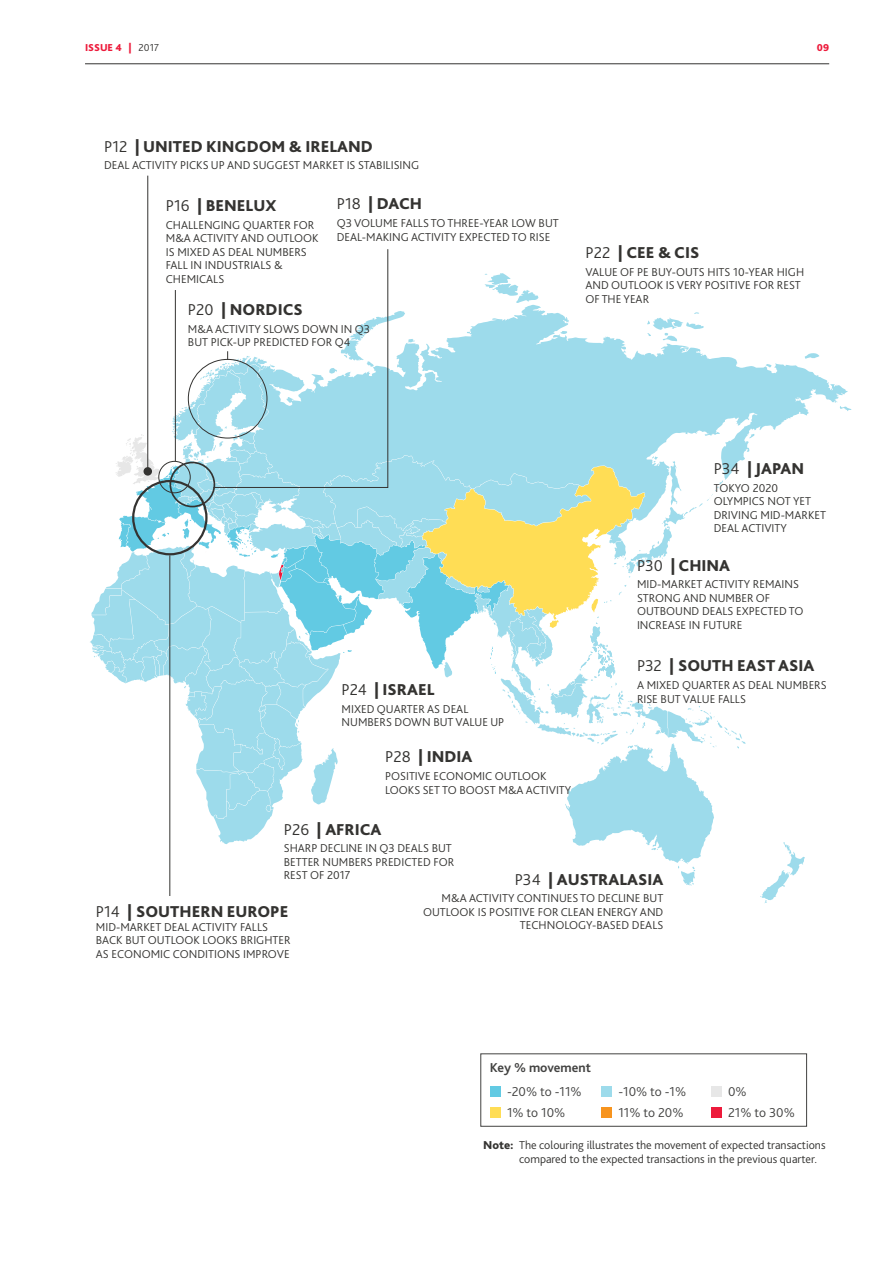
<style>
.page{position:relative;width:893px;height:1263px;background:#fff}
.page>*{position:absolute;margin:0;border:0;box-sizing:border-box;transform-origin:0 0}
.t1{font:800 16.5px "Bliss Pro";color:#343331}
.t2{font:300 13.5px "Bliss Pro";color:#424241}
.t3{font:700 13.5px "Bliss Pro";color:#424241}
.t4{font:300 12px/13.5px "Bliss Pro";color:#343331}
.t5{font:800 10.5px "Bliss Pro";color:#ed1a3b}
.s1{font-weight:300;color:#343331}
.s2{font-weight:300}
.s3{font-weight:800}
</style>
<div class="page">
<hr style="left:85px;top:63px;width:744px;height:1px;background:#343331">
<svg style="left:746px;top:353px;width:105px;height:99px"></svg>
<svg style="left:760px;top:842px;width:45px;height:61px"></svg>
<div style="left:490px;top:1086px;width:10px;height:11px;background:#62cae3"></div>
<div style="left:601px;top:1086px;width:11px;height:11px;background:#9ddbeb"></div>
<div style="left:711px;top:1086px;width:11px;height:11px;background:#e7e7e7"></div>
<div style="left:490px;top:1107px;width:10px;height:11px;background:#fd5"></div>
<div style="left:601px;top:1107px;width:11px;height:11px;background:#f7941e"></div>
<div style="left:711px;top:1107px;width:11px;height:11px;background:#ed1a3b"></div>
<hr style="left:147px;top:176px;width:1px;height:295px;background:#343331">
<hr style="left:170px;top:555px;width:1px;height:341px;background:#343331">
<svg style="left:90px;top:219px;width:656px;height:667px"></svg>
<p class="t5" style="left:85px;top:40px;width:75px">ISSUE 4 | <span class="s1">2017</span></p>
<p class="t5" style="left:817px;top:40px;width:14px">09</p>
<h1 class="t1" style="left:104px;top:136px;width:270px"><span class="s2">P12</span> | UNITED KINGDOM &amp; IRELAND</h1>
<p class="t4" style="left:104px;top:158px;width:317px">DEAL ACTIVITY PICKS UP AND SUGGEST MARKET IS STABILISING</p>
<h1 class="t1" style="left:337px;top:194px;width:87px"><span class="s2">P18</span> | DACH</h1>
<p class="t4" style="left:337px;top:216px;width:223px">Q3 VOLUME FALLS TO THREE-YEAR LOW BUT<br>DEAL-MAKING ACTIVITY EXPECTED TO RISE</p>
<h1 class="t1" style="left:166px;top:195px;width:112px"><span class="s2">P16</span> | BENELUX</h1>
<p class="t4" style="left:166px;top:218px;width:154px">CHALLENGING QUARTER FOR<br>M&amp;A ACTIVITY AND OUTLOOK<br>IS MIXED AS DEAL NUMBERS<br>FALL IN INDUSTRIALS &amp;<br>CHEMICALS</p>
<h1 class="t1" style="left:188px;top:299px;width:116px"><span class="s2">P20</span> | NORDICS</h1>
<p class="t4" style="left:188px;top:322px;width:184px">M&amp;A ACTIVITY SLOWS DOWN IN Q3<br>BUT PICK-UP PREDICTED FOR Q4</p>
<h1 class="t1" style="left:585px;top:242px;width:115px"><span class="s2">P22</span> | CEE &amp; CIS</h1>
<p class="t4" style="left:585px;top:265px;width:220px">VALUE OF PE BUY-OUTS HITS 10-YEAR HIGH<br>AND OUTLOOK IS VERY POSITIVE FOR REST<br>OF THE YEAR</p>
<h1 class="t1" style="left:342px;top:679px;width:94px"><span class="s2">P24</span> | ISRAEL</h1>
<p class="t4" style="left:342px;top:702px;width:164px">MIXED QUARTER AS DEAL<br>NUMBERS DOWN BUT VALUE UP</p>
<h1 class="t1" style="left:385px;top:746px;width:89px"><span class="s2">P28</span> | INDIA</h1>
<p class="t4" style="left:385px;top:769px;width:188px">POSITIVE ECONOMIC OUTLOOK<br>LOOKS SET TO BOOST M&amp;A ACTIVITY</p>
<h1 class="t1" style="left:714px;top:458px;width:92px"><span class="s2">P34</span> | JAPAN</h1>
<p class="t4" style="left:714px;top:481px;width:114px">TOKYO 2020<br>OLYMPICS NOT YET<br>DRIVING MID-MARKET<br>DEAL ACTIVITY</p>
<h1 class="t1" style="left:637px;top:555px;width:95px"><span class="s2">P30</span> | CHINA</h1>
<p class="t4" style="left:637px;top:577px;width:168px">MID-MARKET ACTIVITY REMAINS<br>STRONG AND NUMBER OF<br>OUTBOUND DEALS EXPECTED TO<br>INCREASE IN FUTURE</p>
<h1 class="t1" style="left:637px;top:656px;width:179px"><span class="s2">P32</span> | SOUTH EAST ASIA</h1>
<p class="t4" style="left:637px;top:678px;width:191px">A MIXED QUARTER AS DEAL NUMBERS<br>RISE BUT VALUE FALLS</p>
<h1 class="t1" style="left:284px;top:819px;width:99px"><span class="s2">P26</span> | AFRICA</h1>
<p class="t4" style="left:284px;top:841px;width:172px">SHARP DECLINE IN Q3 DEALS BUT<br>BETTER NUMBERS PREDICTED FOR<br>REST OF 2017</p>
<h1 class="t1" style="left:515px;top:869px;width:150px"><span class="s2">P34</span> | AUSTRALASIA</h1>
<p class="t4" style="left:423px;top:891px;width:242px;text-align:right">M&amp;A ACTIVITY CONTINUES TO DECLINE BUT<br>OUTLOOK IS POSITIVE FOR CLEAN ENERGY AND<br>TECHNOLOGY-BASED DEALS</p>
<h1 class="t1" style="left:96px;top:901px;width:194px"><span class="s2">P14</span> | SOUTHERN EUROPE</h1>
<p class="t4" style="left:96px;top:919px;width:196px">MID-MARKET DEAL ACTIVITY FALLS<br>BACK BUT OUTLOOK LOOKS BRIGHTER<br>AS ECONOMIC CONDITIONS IMPROVE</p>
<p class="t3" style="left:490px;top:1059px;width:103px">Key % movement</p>
<p class="t2" style="left:507px;top:1083px;width:76px">-20% to -11%</p>
<p class="t2" style="left:618px;top:1083px;width:69px">-10% to -1%</p>
<p class="t2" style="left:728px;top:1083px;width:20px">0%</p>
<p class="t2" style="left:507px;top:1104px;width:60px">1% to 10%</p>
<p class="t2" style="left:618px;top:1104px;width:67px">11% to 20%</p>
<p class="t2" style="left:728px;top:1104px;width:68px">21% to 30%</p>
<p class="t4" style="left:519px;top:1138px;width:308px;text-indent:-36px"><span class="s3">Note:</span> The colouring illustrates the movement of expected transactions compared to the expected transactions in the previous quarter.</p>
</div>
